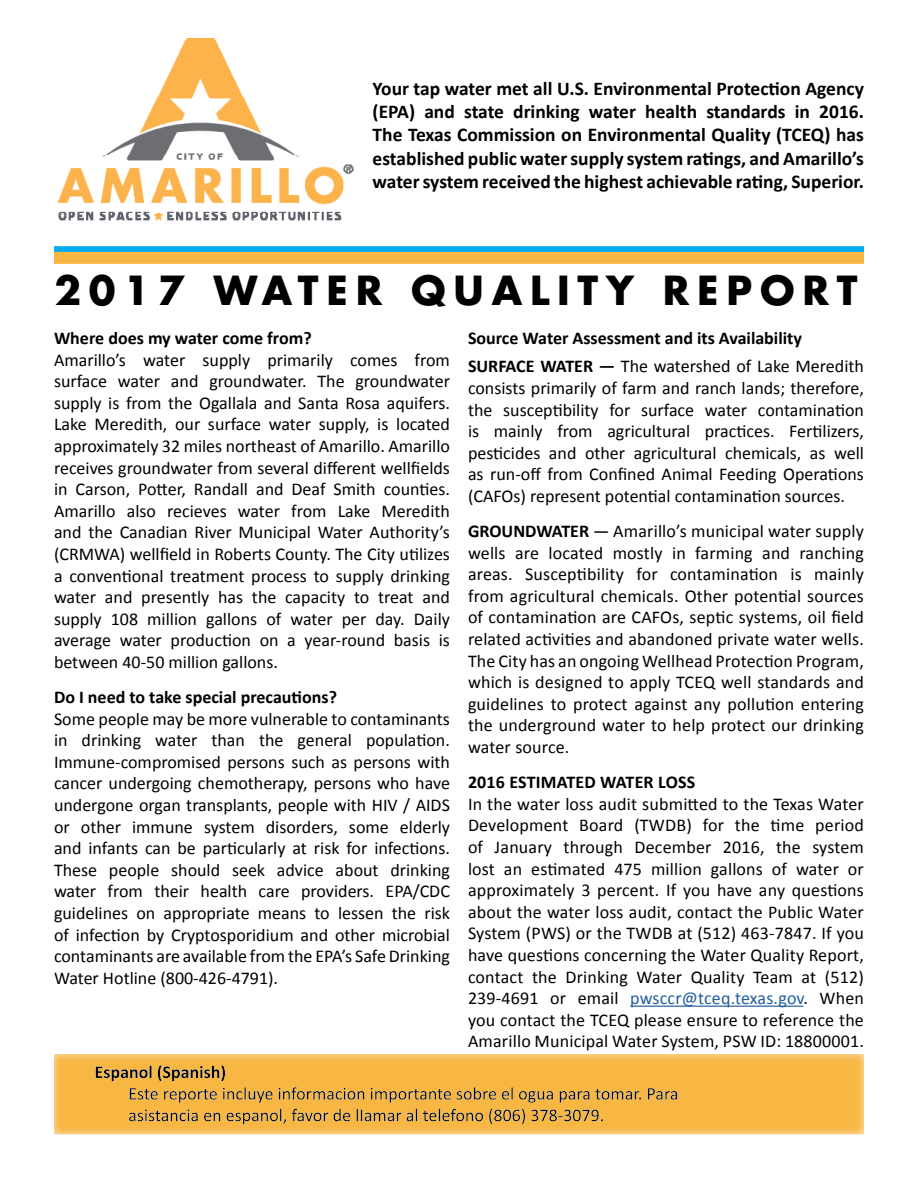
<style>
.page{position:relative;width:918px;height:1188px;background:#fff}
.page>*{position:absolute;margin:0;border:0;box-sizing:border-box;transform-origin:0 0}
.t1{font:700 39px "Futura Std";letter-spacing:.2em;color:#000}
.t2{font:700 19.5px/23.4px "Calibri";color:#000;text-align:justify}
.t3{font:18px/21.6px "Calibri";color:#000;text-align:justify}
.t4{font:700 18px/28.3px "Calibri";color:#000}
.s1{font-weight:400}
.s2{font-weight:700}
.s3{color:#215e9e}
</style>
<div class="page">
<img style="left:57px;top:39px;width:297px;height:182px">
<hr style="left:630px;top:1006px;width:173px;height:1px;background:#215e9e">
<div style="left:40px;top:1043px;width:837px;height:92px;background:#fff;opacity:.75"></div>
<div style="left:54px;top:246px;width:810px;height:6px;background:#00aeef"></div>
<div style="left:54px;top:252px;width:810px;height:12px;background:#f8b643"></div>
<p class="t2" style="left:373px;top:76px;width:493px">Your tap water met all U.S. Environmental Protection Agency (EPA) and state drinking water health standards in 2016.<br>The Texas Commission on Environmental Quality (TCEQ) has established public water supply system ratings, and Amarillo’s water system received the highest achievable rating, Superior.</p>
<h1 class="t1" style="left:54px;top:265px;width:805px">2017 WATER QUALITY REPORT</h1>
<p class="t4" style="left:54px;top:324px;width:259px">Where does my water come from?</p>
<p class="t3" style="left:54px;top:349px;width:398px">Amarillo’s water supply primarily comes from surface water and groundwater. The groundwater supply is from the Ogallala and Santa Rosa aquifers.<br>Lake Meredith, our surface water supply, is located approximately 32 miles northeast of Amarillo. Amarillo receives groundwater from several different wellfields in Carson, Potter, Randall and Deaf Smith counties.<br>Amarillo also recieves water from Lake Meredith and the Canadian River Municipal Water Authority’s (CRMWA) wellfield in Roberts County. The City utilizes a conventional treatment process to supply drinking water and presently has the capacity to treat and supply 108 million gallons of water per day. Daily average water production on a year-round basis is between 40-50 million gallons.</p>
<p class="t4" style="left:54px;top:683px;width:285px">Do I need to take special precautions?</p>
<p class="t3" style="left:54px;top:708px;width:398px">Some people may be more vulnerable to contaminants in drinking water than the general population.<br>Immune-compromised persons such as persons with cancer undergoing chemotherapy, persons who have undergone organ transplants, people with HIV / AIDS or other immune system disorders, some elderly and infants can be particularly at risk for infections.<br>These people should seek advice about drinking water from their health care providers. EPA/CDC guidelines on appropriate means to lessen the risk of infection by Cryptosporidium and other microbial contaminants are available from the EPA’s Safe Drinking Water Hotline (800-426-4791).</p>
<p class="t4" style="left:468px;top:324px;width:397px">Source Water Assessment and its Availability<br>SURFACE WATER — <span class="s1">The watershed of Lake Meredith</span></p>
<p class="t3" style="left:468px;top:377px;width:398px">consists primarily of farm and ranch lands; therefore, the susceptibility for surface water contamination is mainly from agricultural practices. Fertilizers, pesticides and other agricultural chemicals, as well as run-off from Confined Animal Feeding Operations (CAFOs) represent potential contamination sources.</p>
<p class="t3" style="left:468px;top:520px;width:397px"><span class="s2">GROUNDWATER</span> — Amarillo’s municipal water supply wells are located mostly in farming and ranching areas. Susceptibility for contamination is mainly from agricultural chemicals. Other potential sources of contamination are CAFOs, septic systems, oil field related activities and abandoned private water wells.<br>The City has an ongoing Wellhead Protection Program, which is designed to apply TCEQ well standards and guidelines to protect against any pollution entering the underground water to help protect our drinking water source.</p>
<p class="t4" style="left:468px;top:768px;width:229px">2016 ESTIMATED WATER LOSS</p>
<p class="t3" style="left:468px;top:793px;width:398px">In the water loss audit submitted to the Texas Water Development Board (TWDB) for the time period of January through December 2016, the system lost an estimated 475 million gallons of water or approximately 3 percent. If you have any questions about the water loss audit, contact the Public Water System (PWS) or the TWDB at (512) 463-7847. If you have questions concerning the Water Quality Report, contact the Drinking Water Quality Team at (512)<br>239-4691 or email <span class="s3">pwsccr@tceq.texas.gov</span>. When you contact the TCEQ please ensure to reference the Amarillo Municipal Water System, PSW ID: 18800001.</p>
</div>
